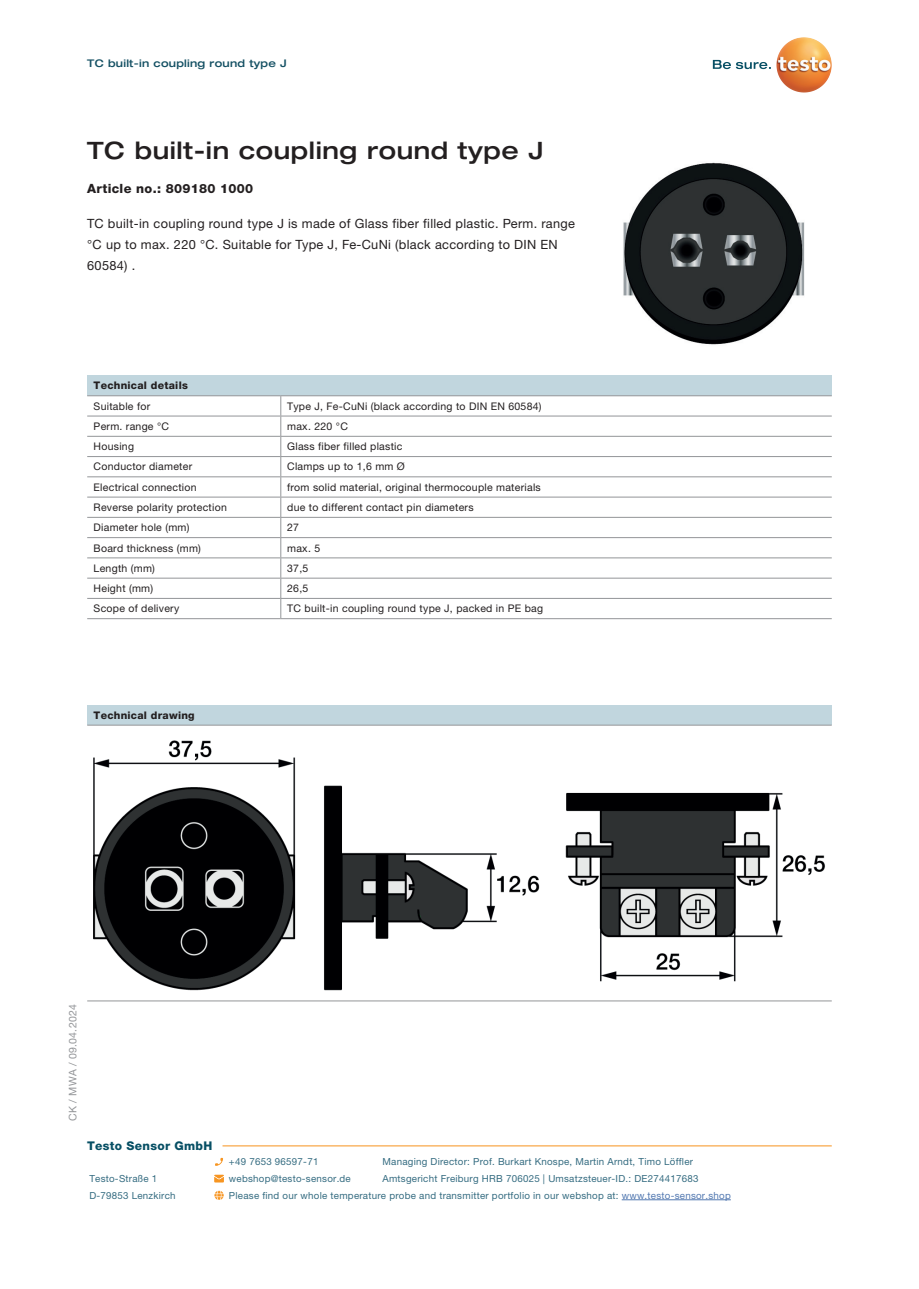
<style>
.page{position:relative;width:919px;height:1289px;background:#fff}
.page>*{position:absolute;margin:0;border:0;box-sizing:border-box;transform-origin:0 0}
.t1{font:500 expanded 24px "Helvetica Neue LTW1 G";letter-spacing:.025em;color:#231f20}
.t2{font:12.75px/21px "Helvetica Neue LTW1 G";letter-spacing:.025em;color:#231f20}
.t3{font:800 12.75px "Helvetica Neue LTW1 G";letter-spacing:.025em;color:#231f20}
.t4{font:800 12px "Helvetica Neue LTW1 G";letter-spacing:.025em;color:#074f64}
.t5{font:10.5px "Helvetica Neue LTW1 G";letter-spacing:.025em;color:#231f20}
.t6{font:800 10.5px "Helvetica Neue LTW1 G";letter-spacing:.025em;color:#231f20}
.t7{font:500 expanded 10.5px "Helvetica Neue LT Com";letter-spacing:.025em;color:#155164}
.t8{font:10.5px "Helvetica Neue LTW1 G";letter-spacing:.025em;color:#939598}
.t9{font:9.75px "Helvetica Neue LTW1 G";letter-spacing:.025em;color:#356c81}
.s1{color:#5379b1}
</style>
<div class="page">
<svg style="left:790px;top:37px;width:13px;height:4px"></svg>
<svg style="left:712px;top:60px;width:58px;height:9px"></svg>
<img style="left:623px;top:162px;width:182px;height:183px">
<div style="left:87px;top:375px;width:744px;height:21px;background:#c1d6de"></div>
<svg style="left:87px;top:396px;width:744px;height:222px"></svg>
<svg style="left:87px;top:416px;width:744px;height:182px"></svg>
<hr style="left:87px;top:395px;width:194px;height:1px;background:#939598">
<hr style="left:281px;top:395px;width:550px;height:1px;background:#939598">
<hr style="left:87px;top:415px;width:194px;height:1px;background:#939598">
<hr style="left:281px;top:415px;width:550px;height:1px;background:#939598">
<hr style="left:87px;top:436px;width:194px;height:1px;background:#939598">
<hr style="left:281px;top:436px;width:550px;height:1px;background:#939598">
<hr style="left:87px;top:456px;width:194px;height:1px;background:#939598">
<hr style="left:281px;top:456px;width:550px;height:1px;background:#939598">
<hr style="left:87px;top:476px;width:194px;height:1px;background:#939598">
<hr style="left:281px;top:476px;width:550px;height:1px;background:#939598">
<hr style="left:87px;top:496px;width:194px;height:1px;background:#939598">
<hr style="left:281px;top:496px;width:550px;height:1px;background:#939598">
<hr style="left:87px;top:517px;width:194px;height:1px;background:#939598">
<hr style="left:281px;top:517px;width:550px;height:1px;background:#939598">
<hr style="left:87px;top:537px;width:194px;height:1px;background:#939598">
<hr style="left:281px;top:537px;width:550px;height:1px;background:#939598">
<hr style="left:87px;top:557px;width:194px;height:1px;background:#939598">
<hr style="left:281px;top:557px;width:550px;height:1px;background:#939598">
<hr style="left:87px;top:577px;width:194px;height:1px;background:#939598">
<hr style="left:281px;top:577px;width:550px;height:1px;background:#939598">
<hr style="left:87px;top:598px;width:194px;height:1px;background:#939598">
<hr style="left:281px;top:598px;width:550px;height:1px;background:#939598">
<svg style="left:280px;top:396px;width:1px;height:222px"></svg>
<hr style="left:87px;top:618px;width:194px;height:1px;background:#939598">
<hr style="left:281px;top:618px;width:550px;height:1px;background:#939598">
<div style="left:87px;top:705px;width:744px;height:20px;background:#c1d6de"></div>
<hr style="left:87px;top:724px;width:744px;height:1px;background:#939598">
<hr style="left:87px;top:1000px;width:744px;height:1px;background:#939598">
<img style="left:93px;top:740px;width:732px;height:251px">
<svg style="left:215px;top:1157px;width:8px;height:8px"></svg>
<svg style="left:214px;top:1174px;width:10px;height:8px"></svg>
<svg style="left:214px;top:1190px;width:10px;height:9px"></svg>
<hr style="left:621px;top:1199px;width:109px;height:1px;background:#5379b1">
<hr style="left:222px;top:1145px;width:609px;height:1px;background:#f7931d">
<p class="t7" style="left:87px;top:57px;width:201px">TC built-in coupling round type J</p>
<h1 class="t1" style="left:87px;top:135px;width:458px">TC built-in coupling round type J</h1>
<p class="t3" style="left:87px;top:181px;width:167px">Article no.: 809180 1000</p>
<p class="t2" style="left:87px;top:213px;width:489px">TC built-in coupling round type J is made of Glass fiber filled plastic. Perm. range °C up to max. 220 °C. Suitable for Type J, Fe-CuNi (black according to DIN EN<br>60584) .</p>
<p class="t6" style="left:94px;top:379px;width:96px">Technical details</p>
<p class="t5" style="left:94px;top:399px;width:58px">Suitable for</p>
<p class="t5" style="left:287px;top:399px;width:256px">Type J, Fe-CuNi (black according to DIN EN 60584)</p>
<p class="t5" style="left:94px;top:420px;width:77px">Perm. range °C</p>
<p class="t5" style="left:287px;top:420px;width:62px">max. 220 °C</p>
<p class="t5" style="left:94px;top:440px;width:42px">Housing</p>
<p class="t5" style="left:287px;top:440px;width:117px">Glass fiber filled plastic</p>
<p class="t5" style="left:94px;top:460px;width:100px">Conductor diameter</p>
<p class="t5" style="left:287px;top:460px;width:119px">Clamps up to 1,6 mm Ø</p>
<p class="t5" style="left:94px;top:480px;width:105px">Electrical connection</p>
<p class="t5" style="left:287px;top:480px;width:255px">from solid material, original thermocouple materials</p>
<p class="t5" style="left:94px;top:501px;width:135px">Reverse polarity protection</p>
<p class="t5" style="left:287px;top:501px;width:188px">due to different contact pin diameters</p>
<p class="t5" style="left:94px;top:521px;width:97px">Diameter hole (mm)</p>
<p class="t5" style="left:287px;top:521px;width:13px">27</p>
<p class="t5" style="left:94px;top:541px;width:109px">Board thickness (mm)</p>
<p class="t5" style="left:287px;top:541px;width:35px">max. 5</p>
<p class="t5" style="left:94px;top:561px;width:63px">Length (mm)</p>
<p class="t5" style="left:287px;top:561px;width:23px">37,5</p>
<p class="t5" style="left:94px;top:582px;width:61px">Height (mm)</p>
<p class="t5" style="left:287px;top:582px;width:23px">26,5</p>
<p class="t5" style="left:94px;top:602px;width:87px">Scope of delivery</p>
<p class="t5" style="left:287px;top:602px;width:257px">TC built-in coupling round type J, packed in PE bag</p>
<p class="t6" style="left:94px;top:708px;width:103px">Technical drawing</p>
<p class="t8" style="left:66px;top:1120px;width:118px;rotate:-90deg">CK / MWA / 09.04.2024</p>
<p class="t4" style="left:87px;top:1138px;width:127px">Testo Sensor GmbH</p>
<p class="t9" style="left:229px;top:1155px;width:91px">+49 7653 96597-71</p>
<p class="t9" style="left:382px;top:1155px;width:312px">Managing Director: Prof. Burkart Knospe, Martin Arndt, Timo Löffler</p>
<p class="t9" style="left:89px;top:1172px;width:69px">Testo-Straße 1</p>
<p class="t9" style="left:229px;top:1172px;width:123px">webshop@testo-sensor.de</p>
<p class="t9" style="left:382px;top:1172px;width:317px">Amtsgericht Freiburg HRB 706025 | Umsatzsteuer-ID.: DE274417683</p>
<p class="t9" style="left:89px;top:1189px;width:88px">D-79853 Lenzkirch</p>
<p class="t9" style="left:229px;top:1189px;width:503px">Please find our whole temperature probe and transmitter portfolio in our webshop at: <span class="s1">www.testo-sensor.shop</span></p>
</div>
